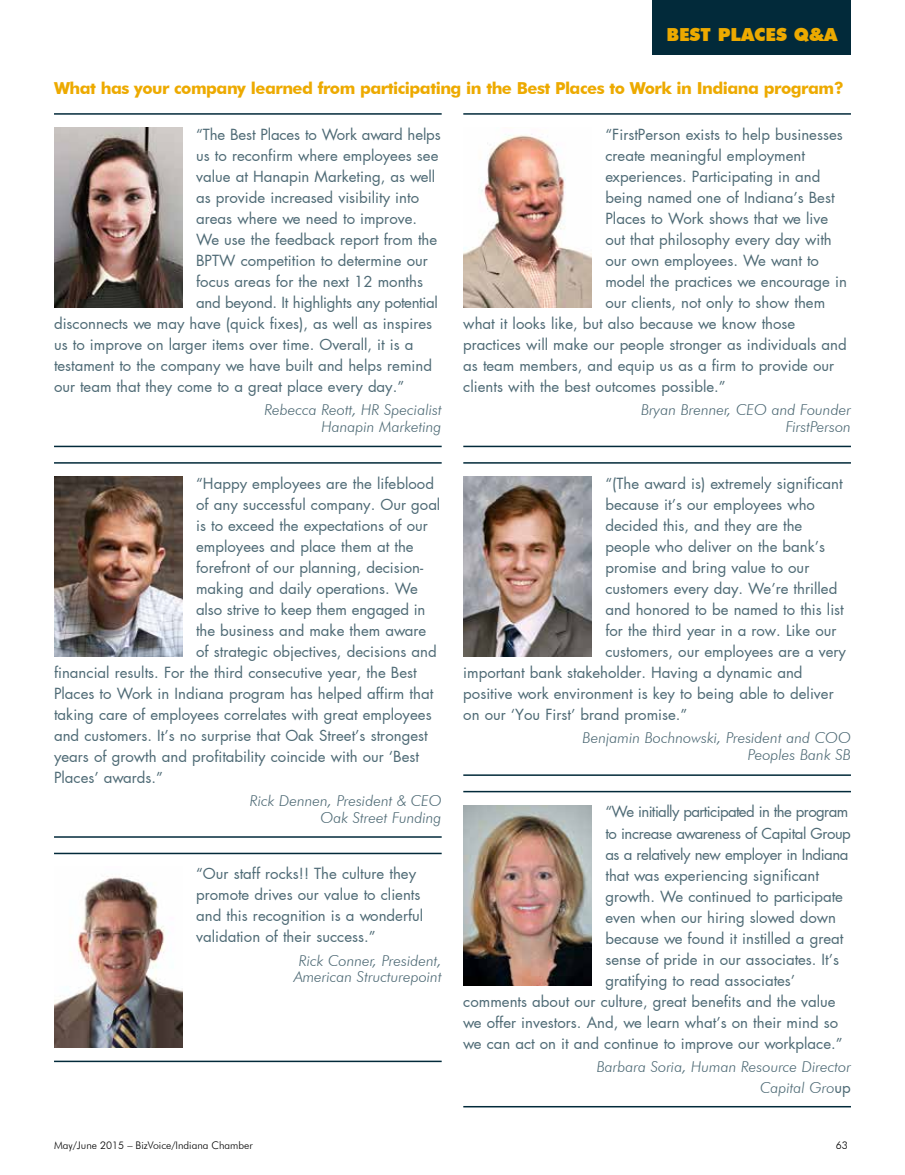
<style>
.page{position:relative;width:905px;height:1175px;background:#fff}
.page>*{position:absolute;margin:0;border:0;box-sizing:border-box;transform-origin:0 0}
.t1{font:900 18px "Futura BT";color:#edaa00}
.t2{font:700 16.5px "Futura BT";letter-spacing:-.03em;color:#edaa00}
.t3{font:15px/21px "Futura";color:#4e6a75}
.t4{font:italic 300 15px/16.5px "Futura BT";color:#4e6a75;text-align:right}
.t5{font:15px "Futura";letter-spacing:-.03em;color:#4e6a75}
.t6{font:15px "Futura";letter-spacing:-.04em;color:#4e6a75}
.t7{font:15px "Futura";letter-spacing:-.02em;color:#4e6a75}
.t8{font:300 10.5px "Futura BT";color:#000}
.s1{font-family:"Futura";font-weight:400;font-style:normal}
</style>
<div class="page">
<img style="left:54px;top:127px;width:129px;height:181px">
<hr style="left:54px;top:113px;width:387px;height:2px;background:#022a3a">
<hr style="left:54px;top:446px;width:387px;height:1px;background:#022a3a">
<img style="left:54px;top:476px;width:129px;height:180px">
<hr style="left:54px;top:462px;width:387px;height:1px;background:#022a3a">
<hr style="left:54px;top:836px;width:387px;height:1px;background:#022a3a">
<img style="left:54px;top:876px;width:129px;height:171px">
<hr style="left:54px;top:852px;width:387px;height:2px;background:#022a3a">
<hr style="left:54px;top:1060px;width:387px;height:2px;background:#022a3a">
<img style="left:463px;top:134px;width:129px;height:174px">
<hr style="left:463px;top:113px;width:387px;height:2px;background:#022a3a">
<hr style="left:463px;top:446px;width:387px;height:1px;background:#022a3a">
<img style="left:463px;top:476px;width:129px;height:180px">
<hr style="left:463px;top:462px;width:387px;height:1px;background:#022a3a">
<hr style="left:463px;top:774px;width:387px;height:2px;background:#022a3a">
<img style="left:463px;top:805px;width:129px;height:180px">
<hr style="left:463px;top:791px;width:387px;height:1px;background:#022a3a">
<hr style="left:463px;top:1106px;width:387px;height:1px;background:#022a3a">
<div style="left:653px;top:0;width:197px;height:54px;background:#022a3a"></div>
<p class="t1" style="left:666px;top:23px;width:172px">BEST PLACES Q&amp;A</p>
<p class="t2" style="left:54px;top:78px;width:791px">What has your company learned from participating in the Best Places to Work in Indiana program?</p>
<p class="t3" style="left:196px;top:124px;width:246px">“The Best Places to Work award helps</p>
<p class="t3" style="left:196px;top:145px;width:244px">us to reconfirm where employees see</p>
<p class="t3" style="left:196px;top:166px;width:241px">value at Hanapin Marketing, as well</p>
<p class="t3" style="left:196px;top:187px;width:224px">as provide increased visibility into</p>
<p class="t3" style="left:196px;top:208px;width:222px">areas where we need to improve.</p>
<p class="t3" style="left:196px;top:229px;width:243px">We use the feedback report from the</p>
<p class="t3" style="left:196px;top:250px;width:233px">BPTW competition to determine our</p>
<p class="t3" style="left:196px;top:271px;width:228px">focus areas for the next 12 months</p>
<p class="t7" style="left:196px;top:292px;width:243px">and beyond. It highlights any potential</p>
<p class="t3" style="left:54px;top:313px;width:379px">disconnects we may have (quick fixes), as well as inspires</p>
<p class="t3" style="left:54px;top:334px;width:361px">us to improve on larger items over time. Overall, it is a</p>
<p class="t3" style="left:54px;top:355px;width:379px">testament to the company we have built and helps remind</p>
<p class="t3" style="left:54px;top:376px;width:352px">our team that they come to a great place every day.”</p>
<p class="t4" style="left:264px;top:401px;width:178px">Rebecca Reott, HR Specialist<br>Hanapin Marketing</p>
<p class="t3" style="left:605px;top:124px;width:239px">“FirstPerson exists to help businesses</p>
<p class="t3" style="left:605px;top:145px;width:201px">create meaningful employment</p>
<p class="t3" style="left:605px;top:166px;width:216px">experiences. Participating in and</p>
<p class="t3" style="left:605px;top:187px;width:231px">being named one of Indiana’s Best</p>
<p class="t3" style="left:605px;top:208px;width:224px">Places to Work shows that we live</p>
<p class="t3" style="left:605px;top:229px;width:228px">out that philosophy every day with</p>
<p class="t3" style="left:605px;top:250px;width:215px">our own employees. We want to</p>
<p class="t3" style="left:605px;top:271px;width:243px">model the practices we encourage in</p>
<p class="t3" style="left:605px;top:292px;width:221px">our clients, not only to show them</p>
<p class="t3" style="left:463px;top:313px;width:333px">what it looks like, but also because we know those</p>
<p class="t3" style="left:463px;top:334px;width:385px">practices will make our people stronger as individuals and</p>
<p class="t3" style="left:463px;top:355px;width:372px">as team members, and equip us as a firm to provide our</p>
<p class="t3" style="left:463px;top:376px;width:264px">clients with the best outcomes possible.”</p>
<p class="t4" style="left:641px;top:401px;width:211px">Bryan Brenner, CEO and Founder<br>FirstPerson</p>
<p class="t3" style="left:196px;top:472px;width:239px">“Happy employees are the lifeblood</p>
<p class="t3" style="left:196px;top:493px;width:246px">of any successful company. Our goal</p>
<p class="t3" style="left:196px;top:514px;width:233px">is to exceed the expectations of our</p>
<p class="t3" style="left:196px;top:535px;width:219px">employees and place them at the</p>
<p class="t3" style="left:196px;top:556px;width:229px">forefront of our planning, decision-</p>
<p class="t3" style="left:196px;top:577px;width:223px">making and daily operations. We</p>
<p class="t3" style="left:196px;top:598px;width:231px">also strive to keep them engaged in</p>
<p class="t3" style="left:196px;top:619px;width:231px">the business and make them aware</p>
<p class="t3" style="left:196px;top:640px;width:242px">of strategic objectives, decisions and</p>
<p class="t3" style="left:54px;top:661px;width:364px">financial results. For the third consecutive year, the Best</p>
<p class="t3" style="left:54px;top:682px;width:381px">Places to Work in Indiana program has helped affirm that</p>
<p class="t3" style="left:54px;top:703px;width:379px">taking care of employees correlates with great employees</p>
<p class="t3" style="left:54px;top:724px;width:375px">and customers. It’s no surprise that Oak Street’s strongest</p>
<p class="t3" style="left:54px;top:745px;width:367px">years of growth and profitability coincide with our ‘Best</p>
<p class="t3" style="left:54px;top:766px;width:110px">Places’ awards.”</p>
<p class="t4" style="left:250px;top:792px;width:193px">Rick Dennen, President &amp; CEO<br>Oak Street Funding</p>
<p class="t3" style="left:196px;top:863px;width:229px">“Our staff rocks!! The culture they promote drives our value to clients and this recognition is a wonderful validation of their success.”</p>
<p class="t4" style="left:294px;top:952px;width:149px;text-align:center">Rick Conner, President,<br>American Structurepoint</p>
<p class="t3" style="left:605px;top:472px;width:239px">“(The award is) extremely significant</p>
<p class="t3" style="left:605px;top:493px;width:211px">because it’s our employees who</p>
<p class="t3" style="left:605px;top:514px;width:198px">decided this, and they are the</p>
<p class="t3" style="left:605px;top:535px;width:221px">people who deliver on the bank’s</p>
<p class="t3" style="left:605px;top:556px;width:205px">promise and bring value to our</p>
<p class="t3" style="left:605px;top:577px;width:233px">customers every day. We’re thrilled</p>
<p class="t3" style="left:605px;top:598px;width:240px">and honored to be named to this list</p>
<p class="t3" style="left:605px;top:619px;width:233px">for the third year in a row. Like our</p>
<p class="t3" style="left:605px;top:640px;width:242px">customers, our employees are a very</p>
<p class="t3" style="left:463px;top:661px;width:341px">important bank stakeholder. Having a dynamic and</p>
<p class="t3" style="left:463px;top:682px;width:372px">positive work environment is key to being able to deliver</p>
<p class="t3" style="left:463px;top:703px;width:226px">on our ‘You First’ brand promise.”</p>
<p class="t4" style="left:582px;top:729px;width:270px">Benjamin Bochnowski, President and COO<br>Peoples Bank SB</p>
<p class="t6" style="left:605px;top:801px;width:244px">“We initially participated in the program</p>
<p class="t5" style="left:605px;top:822px;width:247px">to increase awareness of Capital Group</p>
<p class="t5" style="left:605px;top:843px;width:245px">as a relatively new employer in Indiana</p>
<p class="t3" style="left:605px;top:864px;width:215px">that was experiencing significant</p>
<p class="t3" style="left:605px;top:885px;width:239px">growth. We continued to participate</p>
<p class="t3" style="left:605px;top:906px;width:232px">even when our hiring slowed down</p>
<p class="t3" style="left:605px;top:927px;width:239px">because we found it instilled a great</p>
<p class="t3" style="left:605px;top:948px;width:235px">sense of pride in our associates. It’s</p>
<p class="t3" style="left:605px;top:969px;width:191px">gratifying to read associates’</p>
<p class="t3" style="left:463px;top:990px;width:374px">comments about our culture, great benefits and the value</p>
<p class="t3" style="left:463px;top:1011px;width:376px">we offer investors. And, we learn what’s on their mind so</p>
<p class="t3" style="left:463px;top:1032px;width:381px">we can act on it and continue to improve our workplace.”</p>
<p class="t4" style="left:596px;top:1055px;width:256px;line-height:21px">Barbara Soria, Human Resource Director<br>Capital Gro<span class="s1">up</span></p>
<p class="t8" style="left:54px;top:1139px;width:200px">May/June 2015 – BizVoice/Indiana Chamber</p>
<p class="t8" style="left:835px;top:1139px;width:14px">63</p>
</div>
